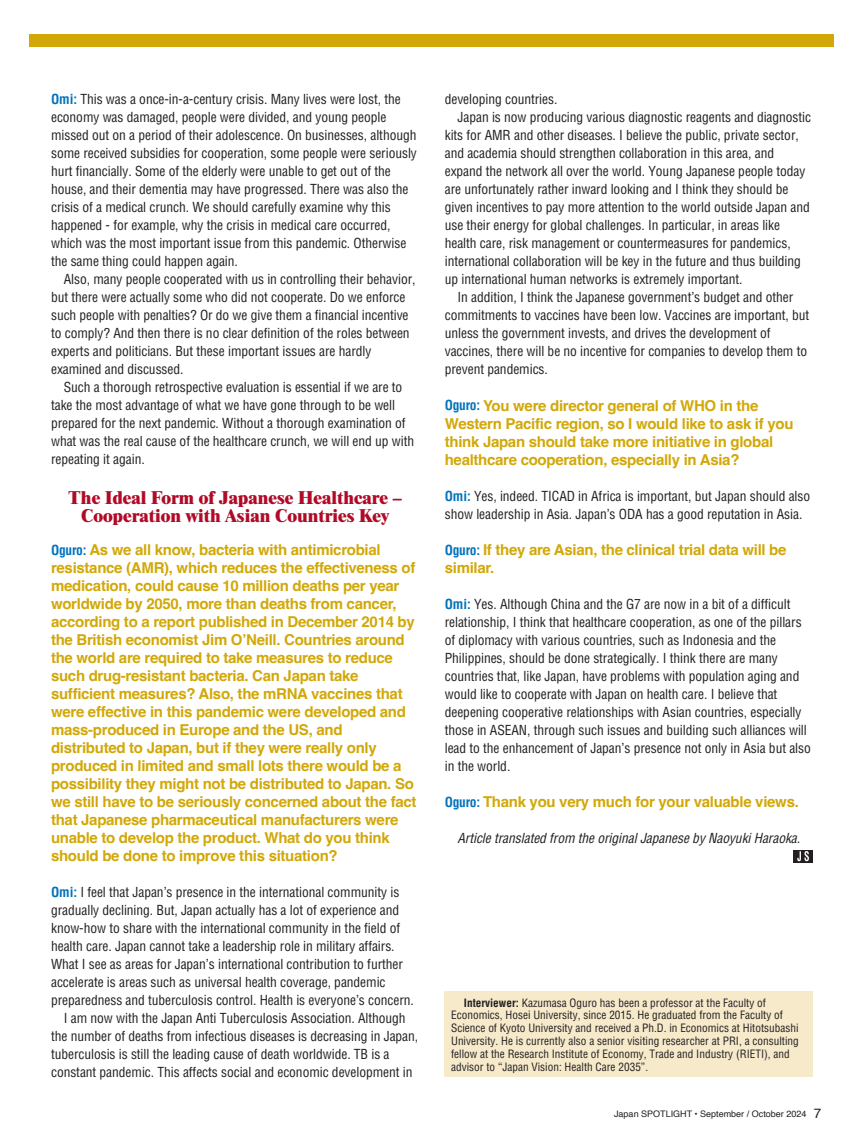
<style>
.page{position:relative;width:864px;height:1136px;background:#fff}
.page>*{position:absolute;margin:0;border:0;box-sizing:border-box;transform-origin:0 0}
.t1{font:800 18px/18px "Times";color:#b00a27;text-align:center}
.t2{font:700 15px/18px "Helvetica";letter-spacing:-.02em;color:#d2a808}
.t3{font:condensed 13.5px/18px "Helvetica";letter-spacing:-.005em;color:#231f20}
.t4{font:italic condensed 13.5px "Helvetica";letter-spacing:-.005em;color:#231f20}
.t5{font:condensed 11.25px/12.8px "Helvetica";color:#231f20}
.t6{font:9px "Helvetica";color:#231f20}
.s1{font-weight:700;color:#0072bc}
.s2{font-stretch:condensed;font-size:13.5px;color:#0072bc}
.s3{font-weight:700}
.s4{font-size:13.5px}
</style>
<div class="page">
<div style="left:30px;top:34px;width:803px;height:12px;background:#d2a808"></div>
<svg style="left:793px;top:850px;width:19px;height:12px"></svg>
<svg style="left:796px;top:850px;width:12px;height:11px"></svg>
<div style="left:444px;top:991px;width:368px;height:85px;background:#f6eacb"></div>
<p class="t3" style="left:51px;top:90px;width:367px"><span class="s1">Omi:</span> This was a once-in-a-century crisis. Many lives were lost, the economy was damaged, people were divided, and young people missed out on a period of their adolescence. On businesses, although some received subsidies for cooperation, some people were seriously hurt financially. Some of the elderly were unable to get out of the house, and their dementia may have progressed. There was also the crisis of a medical crunch. We should carefully examine why this happened - for example, why the crisis in medical care occurred, which was the most important issue from this pandemic. Otherwise the same thing could happen again.</p>
<p class="t3" style="left:51px;top:270px;width:366px;text-indent:13px">Also, many people cooperated with us in controlling their behavior, but there were actually some who did not cooperate. Do we enforce such people with penalties? Or do we give them a financial incentive to comply? And then there is no clear definition of the roles between experts and politicians. But these important issues are hardly examined and discussed.</p>
<p class="t3" style="left:51px;top:378px;width:364px;text-indent:13px">Such a thorough retrospective evaluation is essential if we are to take the most advantage of what we have gone through to be well prepared for the next pandemic. Without a thorough examination of what was the real cause of the healthcare crunch, we will end up with repeating it again.</p>
<h1 class="t1" style="left:68px;top:488px;width:335px">The Ideal Form of Japanese Healthcare –<br>Cooperation with Asian Countries Key</h1>
<p class="t2" style="left:51px;top:542px;width:367px"><span class="s2">Oguro:</span> As we all know, bacteria with antimicrobial resistance (AMR), which reduces the effectiveness of medication, could cause 10 million deaths per year worldwide by 2050, more than deaths from cancer, according to a report published in December 2014 by the British economist Jim O’Neill. Countries around the world are required to take measures to reduce such drug-resistant bacteria. Can Japan take sufficient measures? Also, the mRNA vaccines that were effective in this pandemic were developed and mass-produced in Europe and the US, and distributed to Japan, but if they were really only produced in limited and small lots there would be a possibility they might not be distributed to Japan. So we still have to be seriously concerned about the fact that Japanese pharmaceutical manufacturers were unable to develop the product. What do you think should be done to improve this situation?</p>
<p class="t3" style="left:51px;top:882px;width:349px"><span class="s1">Omi:</span> I feel that Japan’s presence in the international community is</p>
<p class="t3" style="left:51px;top:900px;width:349px">gradually declining. But, Japan actually has a lot of experience and</p>
<p class="t3" style="left:51px;top:918px;width:350px">know-how to share with the international community in the field of</p>
<p class="t3" style="left:51px;top:936px;width:345px">health care. Japan cannot take a leadership role in military affairs.</p>
<p class="t3" style="left:51px;top:954px;width:353px">What I see as areas for Japan’s international contribution to further</p>
<p class="t3" style="left:51px;top:972px;width:336px">accelerate is areas such as universal health coverage, pandemic</p>
<p class="t3" style="left:51px;top:990px;width:364px">preparedness and tuberculosis control. Health is everyone’s concern.</p>
<p class="t3" style="left:64px;top:1008px;width:343px">I am now with the Japan Anti Tuberculosis Association. Although</p>
<p class="t3" style="left:51px;top:1026px;width:368px">the number of deaths from infectious diseases is decreasing in Japan,</p>
<p class="t3" style="left:51px;top:1044px;width:340px">tuberculosis is still the leading cause of death worldwide. TB is a</p>
<p class="t3" style="left:51px;top:1062px;width:363px">constant pandemic. This affects social and economic development in</p>
<p class="t3" style="left:444px;top:90px;width:114px">developing countries.</p>
<p class="t3" style="left:457px;top:108px;width:355px">Japan is now producing various diagnostic reagents and diagnostic</p>
<p class="t3" style="left:444px;top:126px;width:355px">kits for AMR and other diseases. I believe the public, private sector,</p>
<p class="t3" style="left:444px;top:144px;width:331px">and academia should strengthen collaboration in this area, and</p>
<p class="t3" style="left:444px;top:162px;width:362px">expand the network all over the world. Young Japanese people today</p>
<p class="t3" style="left:444px;top:180px;width:345px">are unfortunately rather inward looking and I think they should be</p>
<p class="t3" style="left:444px;top:198px;width:366px">given incentives to pay more attention to the world outside Japan and</p>
<p class="t3" style="left:444px;top:216px;width:337px">use their energy for global challenges. In particular, in areas like</p>
<p class="t3" style="left:444px;top:234px;width:347px">health care, risk management or countermeasures for pandemics,</p>
<p class="t3" style="left:444px;top:252px;width:357px">international collaboration will be key in the future and thus building</p>
<p class="t3" style="left:444px;top:270px;width:299px">up international human networks is extremely important.</p>
<p class="t3" style="left:457px;top:288px;width:337px">In addition, I think the Japanese government’s budget and other</p>
<p class="t3" style="left:444px;top:306px;width:366px">commitments to vaccines have been low. Vaccines are important, but</p>
<p class="t3" style="left:444px;top:324px;width:327px">unless the government invests, and drives the development of</p>
<p class="t3" style="left:444px;top:342px;width:364px">vaccines, there will be no incentive for companies to develop them to</p>
<p class="t3" style="left:444px;top:360px;width:105px">prevent pandemics.</p>
<p class="t2" style="left:444px;top:398px;width:350px"><span class="s2">Oguro:</span> You were director general of WHO in the Western Pacific region, so I would like to ask if you think Japan should take more initiative in global healthcare cooperation, especially in Asia?</p>
<p class="t3" style="left:444px;top:486px;width:367px"><span class="s1">Omi:</span> Yes, indeed. TICAD in Africa is important, but Japan should also show leadership in Asia. Japan’s ODA has a good reputation in Asia.</p>
<p class="t2" style="left:444px;top:542px;width:343px"><span class="s2">Oguro:</span> If they are Asian, the clinical trial data will be similar.</p>
<p class="t3" style="left:444px;top:594px;width:367px"><span class="s1">Omi:</span> Yes. Although China and the G7 are now in a bit of a difficult relationship, I think that healthcare cooperation, as one of the pillars of diplomacy with various countries, such as Indonesia and the Philippines, should be done strategically. I think there are many countries that, like Japan, have problems with population aging and would like to cooperate with Japan on health care. I believe that deepening cooperative relationships with Asian countries, especially those in ASEAN, through such issues and building such alliances will lead to the enhancement of Japan’s presence not only in Asia but also in the world.</p>
<p class="t2" style="left:444px;top:794px;width:355px"><span class="s2">Oguro:</span> Thank you very much for your valuable views.</p>
<p class="t4" style="left:457px;top:829px;width:344px">Article translated from the original Japanese by Naoyuki Haraoka.</p>
<p class="t5" style="left:451px;top:996px;width:349px;text-indent:13px"><span class="s3">Interviewer:</span> Kazumasa Oguro has been a professor at the Faculty of Economics, Hosei University, since 2015. He graduated from the Faculty of Science of Kyoto University and received a Ph.D. in Economics at Hitotsubashi University. He is currently also a senior visiting researcher at PRI, a consulting fellow at the Research Institute of Economy, Trade and Industry (RIETI), and advisor to “Japan Vision: Health Care 2035”.</p>
<p class="t6" style="left:614px;top:1106px;width:209px">Japan SPOTLIGHT • September / October 2024 <span class="s4">7</span></p>
</div>
